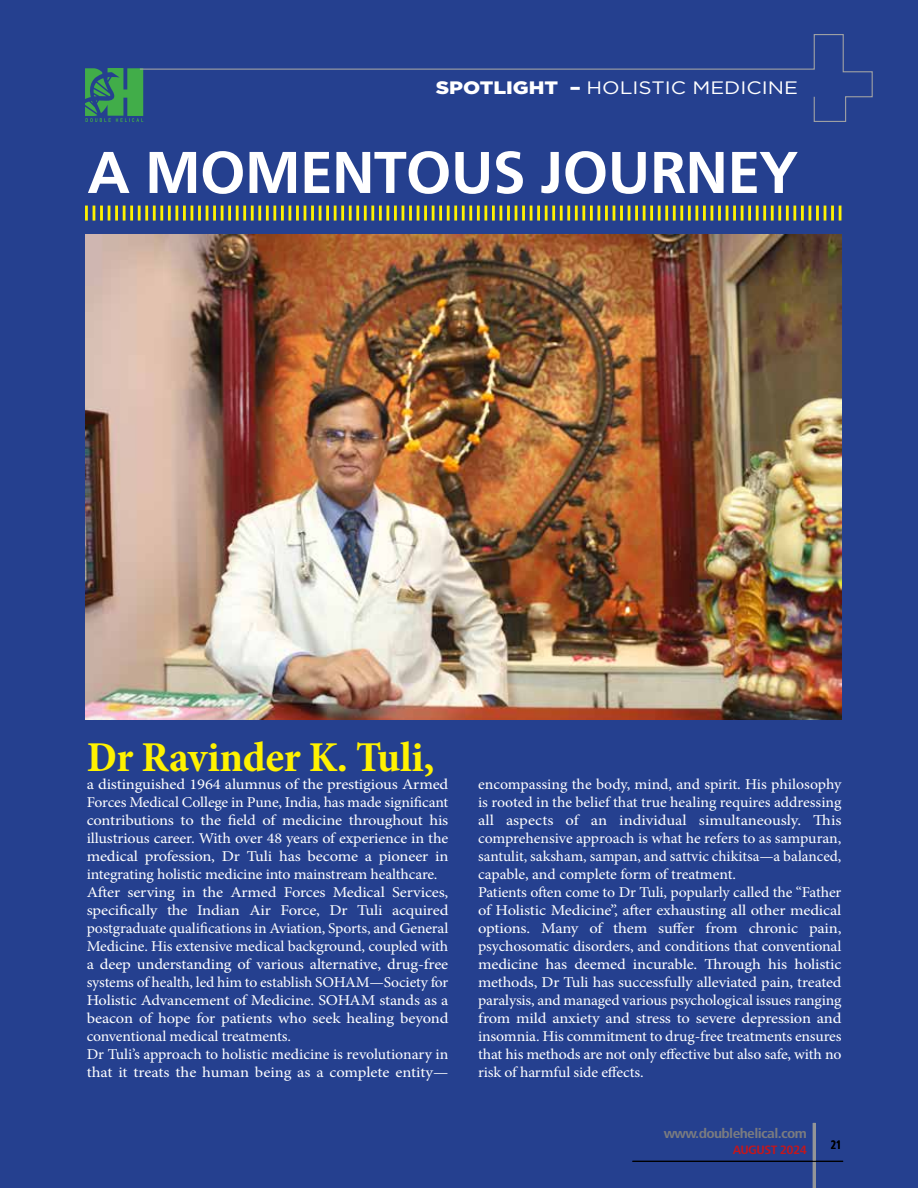
<style>
.page{position:relative;width:918px;height:1188px;background:#25408f}
.page>*{position:absolute;margin:0;border:0;box-sizing:border-box;transform-origin:0 0}
.t1{font:700 condensed 43.05px "Minion Pro";letter-spacing:-.01em;color:#fff200;scale:1.05 1}
.t2{font:18px "Gotham";color:#fff;scale:1.15 1}
.t3{font:15px/18px "Minion Pro";letter-spacing:-.01em;color:#fff;scale:1.05 1}
.t4{font:15px/18px "Minion Pro";letter-spacing:-.01em;color:#fff;scale:1.1 1}
.t5{font:700 condensed 13.5px "Frutiger LT Std";letter-spacing:-.04em;color:#7b7c7f;scale:1.15 1}
.t6{font:700 condensed 12px "Frutiger LT Std";letter-spacing:-.04em;color:#c4161c;scale:1.15 1}
.t7{font:700 12px "Frutiger Condensed BQ";color:#000;scale:.86 1}
.s1{font-weight:900}
</style>
<div class="page">
<svg style="left:88px;top:151px;width:710px;height:43px"></svg>
<hr style="left:85px;top:206px;width:3px;height:15px;background:#fff200">
<svg style="left:93px;top:206px;width:2px;height:15px"></svg>
<hr style="left:100px;top:206px;width:3px;height:15px;background:#fff200">
<svg style="left:108px;top:206px;width:2px;height:15px"></svg>
<hr style="left:115px;top:206px;width:3px;height:15px;background:#fff200">
<hr style="left:123px;top:206px;width:3px;height:15px;background:#fff200">
<hr style="left:130px;top:206px;width:3px;height:15px;background:#fff200">
<hr style="left:138px;top:206px;width:3px;height:15px;background:#fff200">
<hr style="left:145px;top:206px;width:3px;height:15px;background:#fff200">
<hr style="left:153px;top:206px;width:3px;height:15px;background:#fff200">
<hr style="left:160px;top:206px;width:3px;height:15px;background:#fff200">
<hr style="left:168px;top:206px;width:3px;height:15px;background:#fff200">
<hr style="left:175px;top:206px;width:3px;height:15px;background:#fff200">
<hr style="left:183px;top:206px;width:3px;height:15px;background:#fff200">
<svg style="left:191px;top:206px;width:2px;height:15px"></svg>
<hr style="left:198px;top:206px;width:3px;height:15px;background:#fff200">
<svg style="left:206px;top:206px;width:2px;height:15px"></svg>
<hr style="left:213px;top:206px;width:3px;height:15px;background:#fff200">
<svg style="left:221px;top:206px;width:2px;height:15px"></svg>
<hr style="left:228px;top:206px;width:3px;height:15px;background:#fff200">
<hr style="left:236px;top:206px;width:3px;height:15px;background:#fff200">
<hr style="left:243px;top:206px;width:3px;height:15px;background:#fff200">
<hr style="left:251px;top:206px;width:3px;height:15px;background:#fff200">
<hr style="left:258px;top:206px;width:3px;height:15px;background:#fff200">
<hr style="left:266px;top:206px;width:3px;height:15px;background:#fff200">
<hr style="left:273px;top:206px;width:3px;height:15px;background:#fff200">
<hr style="left:281px;top:206px;width:3px;height:15px;background:#fff200">
<svg style="left:289px;top:206px;width:2px;height:15px"></svg>
<hr style="left:296px;top:206px;width:3px;height:15px;background:#fff200">
<svg style="left:304px;top:206px;width:2px;height:15px"></svg>
<hr style="left:311px;top:206px;width:3px;height:15px;background:#fff200">
<svg style="left:319px;top:206px;width:2px;height:15px"></svg>
<hr style="left:326px;top:206px;width:3px;height:15px;background:#fff200">
<hr style="left:334px;top:206px;width:3px;height:15px;background:#fff200">
<hr style="left:341px;top:206px;width:3px;height:15px;background:#fff200">
<hr style="left:349px;top:206px;width:3px;height:15px;background:#fff200">
<hr style="left:356px;top:206px;width:3px;height:15px;background:#fff200">
<hr style="left:364px;top:206px;width:3px;height:15px;background:#fff200">
<hr style="left:371px;top:206px;width:3px;height:15px;background:#fff200">
<hr style="left:379px;top:206px;width:3px;height:15px;background:#fff200">
<hr style="left:386px;top:206px;width:3px;height:15px;background:#fff200">
<hr style="left:394px;top:206px;width:3px;height:15px;background:#fff200">
<svg style="left:402px;top:206px;width:2px;height:15px"></svg>
<hr style="left:409px;top:206px;width:3px;height:15px;background:#fff200">
<svg style="left:417px;top:206px;width:2px;height:15px"></svg>
<hr style="left:424px;top:206px;width:3px;height:15px;background:#fff200">
<hr style="left:432px;top:206px;width:3px;height:15px;background:#fff200">
<hr style="left:439px;top:206px;width:3px;height:15px;background:#fff200">
<hr style="left:447px;top:206px;width:3px;height:15px;background:#fff200">
<hr style="left:454px;top:206px;width:3px;height:15px;background:#fff200">
<hr style="left:462px;top:206px;width:3px;height:15px;background:#fff200">
<hr style="left:469px;top:206px;width:3px;height:15px;background:#fff200">
<hr style="left:477px;top:206px;width:3px;height:15px;background:#fff200">
<hr style="left:484px;top:206px;width:3px;height:15px;background:#fff200">
<hr style="left:492px;top:206px;width:3px;height:15px;background:#fff200">
<svg style="left:500px;top:206px;width:2px;height:15px"></svg>
<hr style="left:507px;top:206px;width:3px;height:15px;background:#fff200">
<svg style="left:515px;top:206px;width:2px;height:15px"></svg>
<hr style="left:522px;top:206px;width:3px;height:15px;background:#fff200">
<svg style="left:530px;top:206px;width:2px;height:15px"></svg>
<hr style="left:537px;top:206px;width:3px;height:15px;background:#fff200">
<hr style="left:545px;top:206px;width:3px;height:15px;background:#fff200">
<hr style="left:552px;top:206px;width:3px;height:15px;background:#fff200">
<hr style="left:560px;top:206px;width:3px;height:15px;background:#fff200">
<hr style="left:567px;top:206px;width:3px;height:15px;background:#fff200">
<hr style="left:575px;top:206px;width:3px;height:15px;background:#fff200">
<hr style="left:582px;top:206px;width:3px;height:15px;background:#fff200">
<hr style="left:590px;top:206px;width:3px;height:15px;background:#fff200">
<svg style="left:598px;top:206px;width:2px;height:15px"></svg>
<hr style="left:605px;top:206px;width:3px;height:15px;background:#fff200">
<svg style="left:613px;top:206px;width:2px;height:15px"></svg>
<hr style="left:620px;top:206px;width:3px;height:15px;background:#fff200">
<svg style="left:628px;top:206px;width:2px;height:15px"></svg>
<hr style="left:635px;top:206px;width:3px;height:15px;background:#fff200">
<hr style="left:643px;top:206px;width:3px;height:15px;background:#fff200">
<hr style="left:650px;top:206px;width:3px;height:15px;background:#fff200">
<hr style="left:658px;top:206px;width:3px;height:15px;background:#fff200">
<hr style="left:665px;top:206px;width:3px;height:15px;background:#fff200">
<hr style="left:673px;top:206px;width:3px;height:15px;background:#fff200">
<hr style="left:680px;top:206px;width:3px;height:15px;background:#fff200">
<hr style="left:688px;top:206px;width:3px;height:15px;background:#fff200">
<hr style="left:695px;top:206px;width:3px;height:15px;background:#fff200">
<hr style="left:703px;top:206px;width:3px;height:15px;background:#fff200">
<svg style="left:711px;top:206px;width:2px;height:15px"></svg>
<hr style="left:718px;top:206px;width:3px;height:15px;background:#fff200">
<svg style="left:726px;top:206px;width:2px;height:15px"></svg>
<hr style="left:733px;top:206px;width:3px;height:15px;background:#fff200">
<svg style="left:741px;top:206px;width:2px;height:15px"></svg>
<hr style="left:748px;top:206px;width:3px;height:15px;background:#fff200">
<hr style="left:756px;top:206px;width:3px;height:15px;background:#fff200">
<hr style="left:763px;top:206px;width:3px;height:15px;background:#fff200">
<hr style="left:771px;top:206px;width:3px;height:15px;background:#fff200">
<hr style="left:778px;top:206px;width:3px;height:15px;background:#fff200">
<hr style="left:786px;top:206px;width:3px;height:15px;background:#fff200">
<hr style="left:793px;top:206px;width:3px;height:15px;background:#fff200">
<hr style="left:801px;top:206px;width:3px;height:15px;background:#fff200">
<svg style="left:809px;top:206px;width:2px;height:15px"></svg>
<hr style="left:816px;top:206px;width:3px;height:15px;background:#fff200">
<svg style="left:824px;top:206px;width:2px;height:15px"></svg>
<hr style="left:831px;top:206px;width:3px;height:15px;background:#fff200">
<svg style="left:839px;top:206px;width:2px;height:15px"></svg>
<img style="left:85px;top:234px;width:756px;height:486px">
<svg style="left:85px;top:68px;width:54px;height:54px"></svg>
<hr style="left:813px;top:1123px;width:3px;height:65px;background:#939598">
<hr style="left:632px;top:1161px;width:211px;height:1px;background:#000">
<svg style="left:139px;top:34px;width:734px;height:88px"></svg>
<p class="t2" style="left:436px;top:76px;width:316px"><span class="s1">SPOTLIGHT –</span> HOLISTIC MEDICINE</p>
<h1 class="t1" style="left:87px;top:728px;width:333px">Dr Ravinder K. Tuli,</h1>
<p class="t4" style="left:87px;top:775px;width:330px">a distinguished 1964 alumnus of the prestigious Armed Forces Medical College in Pune, India, has made significant contributions to the field of medicine throughout his illustrious career. With over 48 years of experience in the medical profession, Dr Tuli has become a pioneer in integrating holistic medicine into mainstream healthcare.<br>After serving in the Armed Forces Medical Services, specifically the Indian Air Force, Dr Tuli acquired postgraduate qualifications in Aviation, Sports, and General Medicine. His extensive medical background, coupled with a deep understanding of various alternative, drug-free systems of health, led him to establish SOHAM—Society for Holistic Advancement of Medicine. SOHAM stands as a beacon of hope for patients who seek healing beyond conventional medical treatments.<br>Dr Tuli’s approach to holistic medicine is revolutionary in that it treats the human being as a complete entity—</p>
<p class="t3" style="left:478px;top:775px;width:348px">encompassing the body, mind, and spirit. His philosophy is rooted in the belief that true healing requires addressing all aspects of an individual simultaneously. This comprehensive approach is what he refers to as sampuran, santulit, saksham, sampan, and sattvic chikitsa—a balanced, capable, and complete form of treatment.<br>Patients often come to Dr Tuli, popularly called the “Father of Holistic Medicine”, after exhausting all other medical options. Many of them suffer from chronic pain, psychosomatic disorders, and conditions that conventional medicine has deemed incurable. Through his holistic methods, Dr Tuli has successfully alleviated pain, treated paralysis, and managed various psychological issues ranging from mild anxiety and stress to severe depression and insomnia. His commitment to drug-free treatments ensures that his methods are not only effective but also safe, with no risk of harmful side effects.</p>
<p class="t5" style="left:664px;top:1125px;width:126px">www.doublehelical.com</p>
<p class="t6" style="left:733px;top:1143px;width:66px">AUGUST 2024</p>
<p class="t7" style="left:831px;top:1138px;width:14px">21</p>
</div>
